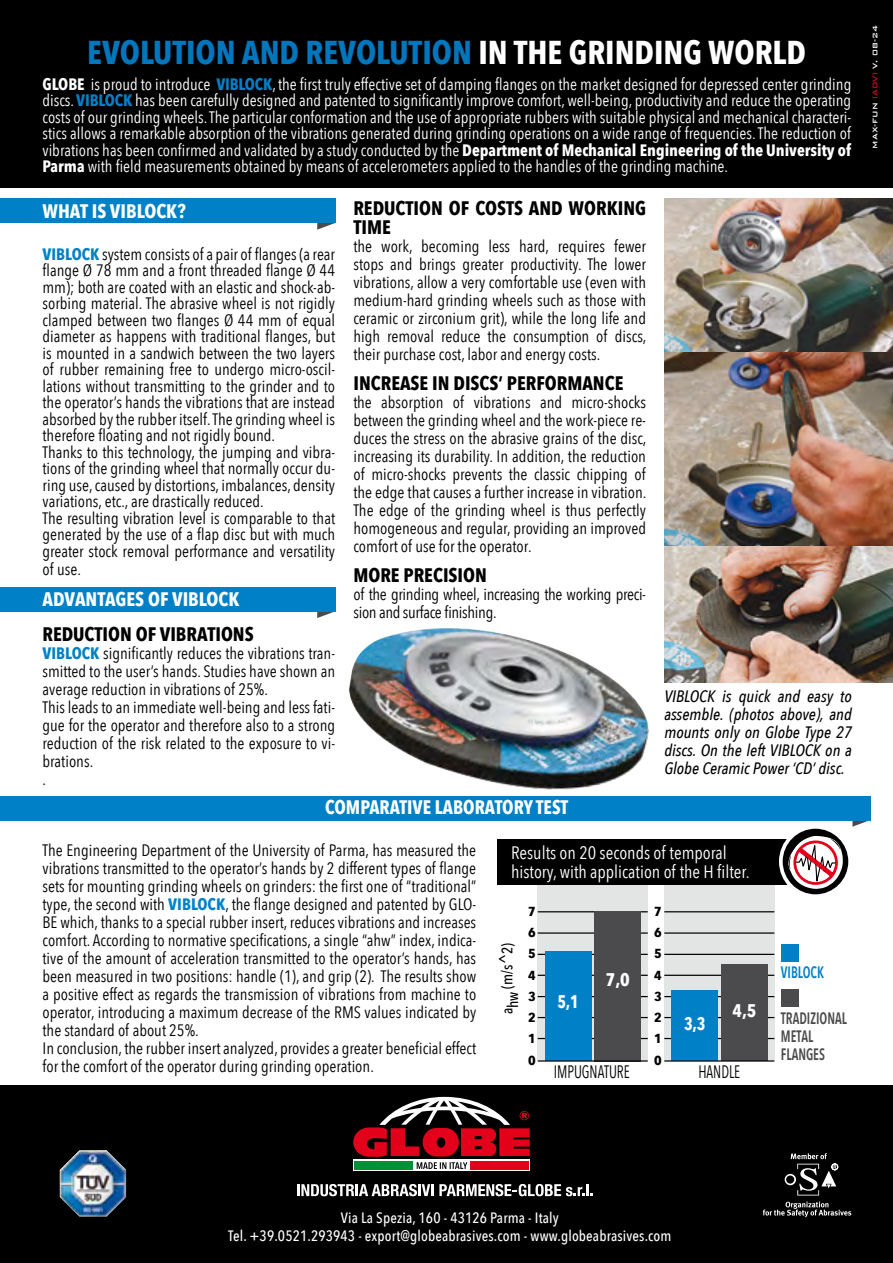
<style>
.page{position:relative;width:893px;height:1263px;background:#fff}
.page>*{position:absolute;margin:0;border:0;box-sizing:border-box;transform-origin:0 0}
.t1{font:700 33px "Avenir Next Condensed";color:#0076bd}
.t2{font:700 19.5px/19.5px "Avenir Next Condensed";color:#000}
.t3{font:700 19.5px "Avenir Next Condensed";color:#fff}
.t4{font:700 19.5px "Avenir Next Condensed";color:#fff;scale:.96 1}
.t5{font:700 18.3px "Avenir Next Condensed";color:#fff;scale:.9 1}
.t6{font:700 18.3px "Avenir Next Condensed";color:#fff}
.t7{font:18px/19.5px "Avenir Next Condensed";color:#fff}
.t8{font:18px "Avenir Next Condensed";color:#000;scale:.8 1}
.t9{font:16.5px/18px "Avenir Next Condensed";color:#000}
.t10{font:16.5px/16.5px "Avenir Next Condensed";color:#fff;text-align:justify}
.t11{font:italic 500 16.5px/18px "Avenir Next Condensed";color:#000;text-align:justify}
.t12{font:16.5px/18px "Avenir Next Condensed";letter-spacing:-.02em;color:#000}
.t13{font:600 16.5px/18px "Avenir Next Condensed";color:#4b4b4d;scale:.8 1}
.t14{font:600 16.5px "Avenir Next Condensed";color:#0081c7;scale:.8 1}
.t15{font:500 15.15px "Avenir Next Condensed";color:#000}
.t16{font:500 15px/18px "Avenir Next Condensed";letter-spacing:.01em;color:#fff;text-align:center}
.t17{font:700 13.05px/21.3px "Avenir Next Condensed";color:#000;text-align:justify;scale:1.11 1}
.t18{font:500 9px "Bank Gothic";color:#fff}
.s1{color:#fff}
.s2{font-weight:700}
.s3{font-weight:700;color:#0081c7}
.s4{color:#e2001a}
</style>
<div class="page">
<img style="left:348px;top:628px;width:301px;height:162px">
<img style="left:664px;top:546px;width:229px;height:137px">
<svg style="left:317px;top:223px;width:18px;height:7px"></svg>
<div style="left:0;top:199px;width:335px;height:24px;background:#0081c7"></div>
<svg style="left:852px;top:820px;width:18px;height:7px"></svg>
<div style="left:0;top:796px;width:870px;height:24px;background:#0081c7"></div>
<svg style="left:317px;top:611px;width:18px;height:7px"></svg>
<div style="left:0;top:587px;width:335px;height:24px;background:#0081c7"></div>
<div style="left:0;top:1086px;width:893px;height:177px;background:#000"></div>
<img style="left:60px;top:1150px;width:66px;height:67px">
<svg style="left:763px;top:1201px;width:88px;height:16px"></svg>
<svg style="left:785px;top:1153px;width:53px;height:42px"></svg>
<div style="left:0;top:0;width:893px;height:187px;background:#000"></div>
<svg style="left:297px;top:1184px;width:295px;height:12px"></svg>
<div style="left:353px;top:1160px;width:177px;height:11px;background:#fff"></div>
<div style="left:354px;top:1161px;width:58px;height:9px;background:#009037"></div>
<div style="left:470px;top:1161px;width:58px;height:9px;background:#e2001a"></div>
<svg style="left:353px;top:1097px;width:177px;height:72px"></svg>
<div style="left:538px;top:882px;width:110px;height:179px;background:#e3e4e4"></div>
<div style="left:664px;top:882px;width:110px;height:179px;background:#e3e4e4"></div>
<div style="left:497px;top:839px;width:311px;height:45px;background:#000"></div>
<hr style="left:538px;top:932px;width:110px;height:2px;background:#000">
<hr style="left:664px;top:932px;width:110px;height:2px;background:#000">
<hr style="left:538px;top:975px;width:110px;height:1px;background:#000">
<hr style="left:664px;top:975px;width:110px;height:1px;background:#000">
<hr style="left:538px;top:996px;width:110px;height:1px;background:#000">
<hr style="left:664px;top:996px;width:110px;height:1px;background:#000">
<hr style="left:538px;top:1017px;width:110px;height:1px;background:#000">
<hr style="left:664px;top:1017px;width:110px;height:1px;background:#000">
<hr style="left:538px;top:954px;width:110px;height:1px;background:#000">
<hr style="left:664px;top:954px;width:110px;height:1px;background:#000">
<hr style="left:538px;top:1038px;width:110px;height:1px;background:#000">
<hr style="left:664px;top:1038px;width:110px;height:1px;background:#000">
<hr style="left:538px;top:911px;width:110px;height:1px;background:#000">
<hr style="left:664px;top:911px;width:110px;height:1px;background:#000">
<div style="left:545px;top:951px;width:46px;height:109px;background:#0081c7"></div>
<div style="left:672px;top:990px;width:46px;height:70px;background:#0081c7"></div>
<div style="left:595px;top:911px;width:46px;height:150px;background:#4b4b4d"></div>
<div style="left:721px;top:964px;width:46px;height:97px;background:#4b4b4d"></div>
<hr style="left:538px;top:1060px;width:110px;height:1px;background:#000">
<hr style="left:664px;top:1060px;width:110px;height:1px;background:#000">
<svg style="left:781px;top:827px;width:69px;height:69px"></svg>
<div style="left:779px;top:825px;width:73px;height:73px;border:4px solid #fff;border-radius:50%"></div>
<svg style="left:788px;top:836px;width:55px;height:53px"></svg>
<div style="left:781px;top:944px;width:18px;height:17px;background:#0081c7"></div>
<div style="left:781px;top:990px;width:18px;height:17px;background:#4b4b4d"></div>
<img style="left:664px;top:199px;width:229px;height:347px">
<h1 class="t1" style="left:87px;top:32px;width:720px">EVOLUTION AND REVOLUTION <span class="s1">IN THE GRINDING WORLD</span></h1>
<p class="t10" style="left:42px;top:75px;width:810px"><span class="s2">GLOBE</span> is proud to introduce <span class="s3">VIBLOCK</span>, the first truly effective set of damping flanges on the market designed for depressed center grinding discs. <span class="s3">VIBLOCK</span> has been carefully designed and patented to significantly improve comfort, well-being, productivity and reduce the operating costs of our grinding wheels. The particular conformation and the use of appropriate rubbers with suitable physical and mechanical characteri&shy;stics allows a remarkable absorption of the vibrations generated during grinding operations on a wide range of frequencies. The reduction of vibrations has been confirmed and validated by a study conducted by the <span class="s2">Department of Mechanical Engineering of the University of Parma</span> with field measurements obtained by means of accelerometers applied to the handles of the grinding machine.</p>
<p class="t3" style="left:43px;top:199px;width:145px">WHAT IS VIBLOCK?</p>
<p class="t9" style="left:43px;top:245px;width:294px;line-height:16.5px"><span class="s3">VIBLOCK</span> system consists of a pair of flanges (a rear flange Ø 78 mm and a front threaded flange Ø 44 mm); both are coated with an elastic and shock-ab&shy;sorbing material. The abrasive wheel is not rigidly clamped between two flanges Ø 44 mm of equal diameter as happens with traditional flanges, but is mounted in a sandwich between the two layers of rubber remaining free to undergo micro-oscil&shy;lations without transmitting to the grinder and to the operator’s hands the vibrations that are instead absorbed by the rubber itself. The grinding wheel is therefore floating and not rigidly bound.<br>Thanks to this technology, the jumping and vibra&shy;tions of the grinding wheel that normally occur du&shy;ring use, caused by distortions, imbalances, density variations, etc., are drastically reduced.<br>The resulting vibration level is comparable to that generated by the use of a flap disc but with much greater stock removal performance and versatility</p>
<p class="t9" style="left:43px;top:559px;width:40px">of use.</p>
<p class="t3" style="left:43px;top:588px;width:199px">ADVANTAGES OF VIBLOCK</p>
<p class="t2" style="left:43px;top:624px;width:213px">REDUCTION OF VIBRATIONS</p>
<p class="t9" style="left:43px;top:643px;width:294px"><span class="s3">VIBLOCK</span> significantly reduces the vibrations tran&shy;smitted to the user’s hands. Studies have shown an average reduction in vibrations of 25%.<br>This leads to an immediate well-being and less fati&shy;gue for the operator and therefore also to a strong reduction of the risk related to the exposure to vi&shy;brations.<br>.</p>
<p class="t2" style="left:353px;top:198px;width:294px">REDUCTION OF COSTS AND WORKING<br>TIME</p>
<p class="t9" style="left:353px;top:237px;width:295px;text-align:justify">the work, becoming less hard, requires fewer stops and brings greater productivity. The lower vibrations, allow a very comfortable use (even with medium-hard grinding wheels such as those with ceramic or zirconium grit), while the long life and high removal reduce the consumption of discs, their purchase cost, labor and energy costs.</p>
<p class="t2" style="left:353px;top:374px;width:271px">INCREASE IN DISCS’ PERFORMANCE</p>
<p class="t9" style="left:353px;top:393px;width:295px;text-align:justify">the absorption of vibrations and micro-shocks between the grinding wheel and the work-piece re&shy;duces the stress on the abrasive grains of the disc, increasing its durability. In addition, the reduction of micro-shocks prevents the classic chipping of the edge that causes a further increase in vibration.<br>The edge of the grinding wheel is thus perfectly homogeneous and regular, providing an improved comfort of use for the operator.</p>
<p class="t2" style="left:353px;top:566px;width:135px">MORE PRECISION</p>
<p class="t12" style="left:353px;top:585px;width:294px">of the grinding wheel, increasing the working preci&shy;sion and surface finishing.</p>
<p class="t4" style="left:325px;top:795px;width:255px">COMPARATIVE LABORATORY TEST</p>
<p class="t11" style="left:664px;top:688px;width:189px">VIBLOCK is quick and easy to assemble. (photos above), and mounts only on Globe Type 27 discs. On the left VIBLOCK on a Globe Ceramic Power ‘CD’ disc.</p>
<p class="t9" style="left:43px;top:841px;width:435px">The Engineering Department of the University of Parma, has measured the vibrations transmitted to the operator’s hands by 2 different types of flange sets for mounting grinding wheels on grinders: the first one of “traditional” type, the second with <span class="s3">VIBLOCK</span>, the flange designed and patented by GLO-BE which, thanks to a special rubber insert, reduces vibrations and increases comfort. According to normative specifications, a single “ahw” index, indica&shy;tive of the amount of acceleration transmitted to the operator’s hands, has been measured in two positions: handle (1), and grip (2). The results show a positive effect as regards the transmission of vibrations from machine to operator, introducing a maximum decrease of the RMS values indicated by the standard of about 25%.<br>In conclusion, the rubber insert analyzed, provides a greater beneficial effect for the comfort of the operator during grinding operation.</p>
<p class="t7" style="left:511px;top:842px;width:240px">Results on 20 seconds of temporal history, with application of the H filter.</p>
<p class="t15" style="left:498px;top:1014px;width:73px;rotate:-90deg">ahw (m/s^2)</p>
<p class="t17" style="left:528px;top:901px;width:8px">7<br>6<br>5<br>4<br>3<br>2<br>1<br>0</p>
<p class="t17" style="left:654px;top:901px;width:8px">7<br>6<br>5<br>4<br>3<br>2<br>1<br>0</p>
<p class="t6" style="left:606px;top:968px;width:25px">7,0</p>
<p class="t5" style="left:557px;top:990px;width:25px">5,1</p>
<p class="t6" style="left:733px;top:999px;width:25px">4,5</p>
<p class="t5" style="left:684px;top:1012px;width:25px">3,3</p>
<p class="t8" style="left:554px;top:1056px;width:97px">IMPUGNATURE</p>
<p class="t8" style="left:698px;top:1056px;width:54px">HANDLE</p>
<p class="t14" style="left:781px;top:958px;width:55px">VIBLOCK</p>
<p class="t13" style="left:781px;top:1009px;width:84px">TRADIZIONAL<br>METAL<br>FLANGES</p>
<p class="t18" style="left:868px;top:149px;width:125px;rotate:-90deg">MAX-FUN <span class="s4">(ADV)</span> V. 08-24</p>
<p class="t16" style="left:228px;top:1208px;width:445px">Via La Spezia, 160 - 43126 Parma - Italy<br>Tel. +39.0521.293943 - export@globeabrasives.com - www.globeabrasives.com</p>
</div>
